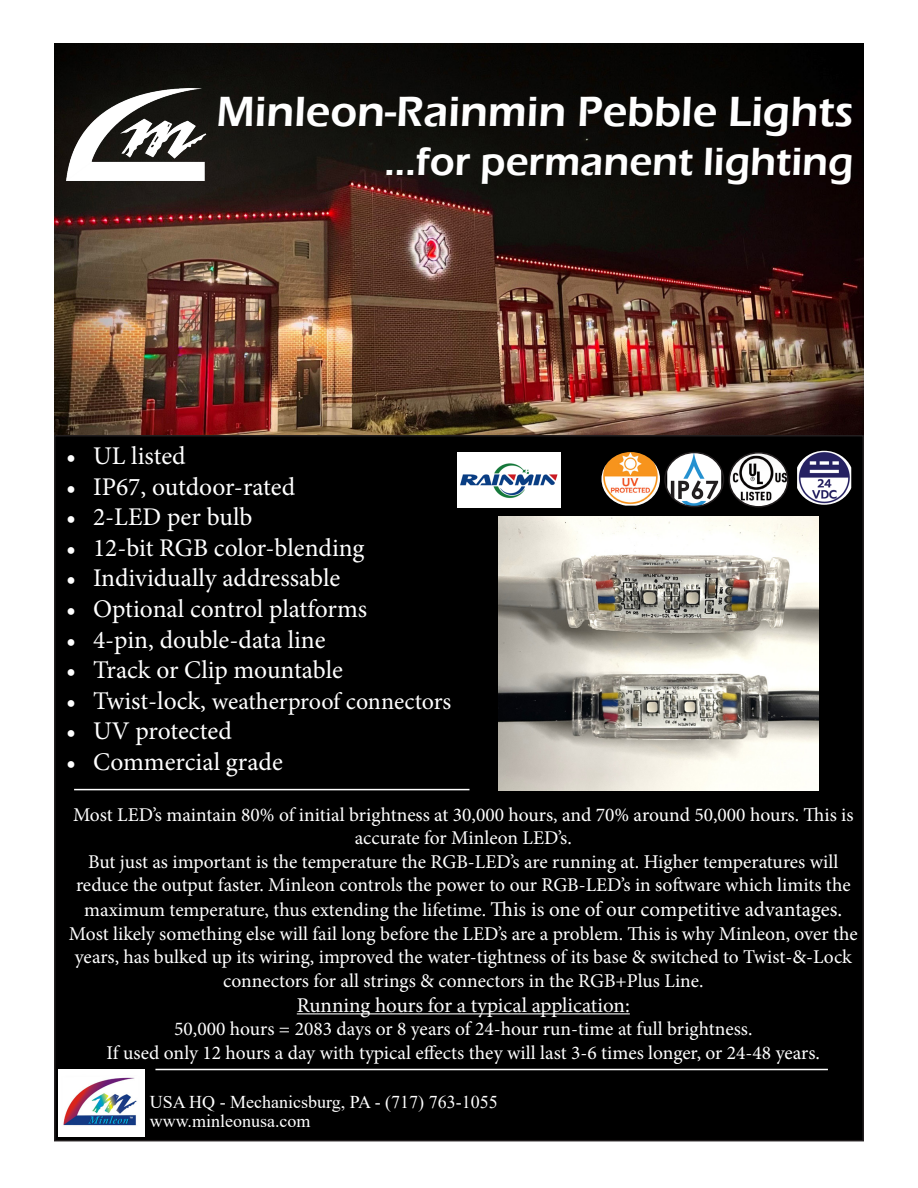
<style>
.page{position:relative;width:918px;height:1188px;background:#fff}
.page>*{position:absolute;margin:0;border:0;box-sizing:border-box;transform-origin:0 0}
.t1{font:600 43.5px "Eras ITC";color:#fff}
.t2{font:600 40.5px "Eras ITC";color:#fff}
.t3{font:25.5px "Minion Pro";color:#fff}
.t4{font:24px "Minion Pro";letter-spacing:-.005em;color:#fff}
.t5{font:21px "Minion Pro";color:#fff}
.t6{font:19.5px/23.4px "Minion Pro";color:#fff;text-align:center}
.Small_Type{font:18px "Times New Roman";color:#fff}
.s1{font-size:25.5px}
.s2{font-size:21px}
</style>
<div class="page">
<div style="left:55px;top:436px;width:808px;height:705px;background:#000"></div>
<img style="left:54px;top:44px;width:810px;height:391px">
<hr style="left:297px;top:1013px;width:333px;height:1px;background:#fff">
<img style="left:499px;top:516px;width:320px;height:274px">
<img style="left:797px;top:451px;width:54px;height:54px">
<img style="left:667px;top:453px;width:54px;height:54px">
<div style="left:664px;top:452px;width:60px;height:55px;border:2px solid #231f20;border-radius:50%"></div>
<img style="left:602px;top:452px;width:58px;height:54px">
<img style="left:729px;top:454px;width:57px;height:51px">
<div style="left:729px;top:452px;width:60px;height:56px;border:2px solid #231f20;border-radius:50%"></div>
<img style="left:458px;top:452px;width:103px;height:56px">
<img style="left:58px;top:1070px;width:87px;height:67px">
<img style="left:67px;top:89px;width:157px;height:91px">
<hr style="left:155px;top:1069px;width:673px;height:1px;background:#fff">
<hr style="left:74px;top:789px;width:396px;height:1px;background:#fff">
<p class="t1" style="left:216px;top:87px;width:639px">Minleon-Rainmin Pebble Lights</p>
<p class="t2" style="left:384px;top:138px;width:471px">...for permanent lighting</p>
<p class="t3" style="left:66px;top:439px;width:121px">• UL listed</p>
<p class="t3" style="left:66px;top:469px;width:231px">• IP67, outdoor-rated</p>
<p class="t3" style="left:66px;top:500px;width:188px">• 2-LED per bulb</p>
<p class="t3" style="left:66px;top:531px;width:300px">• 12-bit RGB color-blending</p>
<p class="t3" style="left:66px;top:561px;width:276px">• Individually addressable</p>
<p class="t3" style="left:66px;top:592px;width:303px">• Optional control platforms</p>
<p class="t3" style="left:66px;top:622px;width:261px">• 4-pin, double-data line</p>
<p class="t3" style="left:66px;top:653px;width:278px">• Track or Clip mountable</p>
<p class="t4" style="left:66px;top:685px;width:387px"><span class="s1">• Twist-lock,</span> weatherproof connectors</p>
<p class="t3" style="left:66px;top:714px;width:167px">• UV protected</p>
<p class="t3" style="left:66px;top:745px;width:218px">• Commercial grade</p>
<p class="t6" style="left:73px;top:803px;width:782px">Most LED’s maintain 80% of initial brightness at 30,000 hours, and 70% around 50,000 hours. This is accurate for Minleon LED’s.</p>
<p class="t6" style="left:76px;top:850px;width:776px">But just as important is the temperature the RGB-LED’s are running at. Higher temperatures will reduce the output faster. Minleon controls the power to our RGB-LED’s in software which limits the</p>
<p class="t6" style="left:84px;top:899px;width:760px">maximum temperature, thus extending the lifetime. <span class="s2">This is one of our competitive advantages.</span></p>
<p class="t6" style="left:69px;top:922px;width:790px">Most likely something else will fail long before the LED’s are a problem. This is why Minleon, over the years, has bulked up its wiring, improved the water-tightness of its base &amp; switched to Twist-&amp;-Lock connectors for all strings &amp; connectors in the RGB+Plus Line.</p>
<p class="t5" style="left:297px;top:991px;width:335px">Running hours for a typical application:</p>
<p class="t6" style="left:174px;top:1017px;width:580px">50,000 hours = 2083 days or 8 years of 24-hour run-time at full brightness.</p>
<p class="t6" style="left:107px;top:1041px;width:715px">If used only 12 hours a day with typical effects they will last 3-6 times longer, or 24-48 years.</p>
<p class="Small_Type" style="left:150px;top:1089px;width:349px">USA HQ - Mechanicsburg, PA - (717) 763-1055</p>
<p class="Small_Type" style="left:150px;top:1108px;width:162px">www.minleonusa.com</p>
</div>
